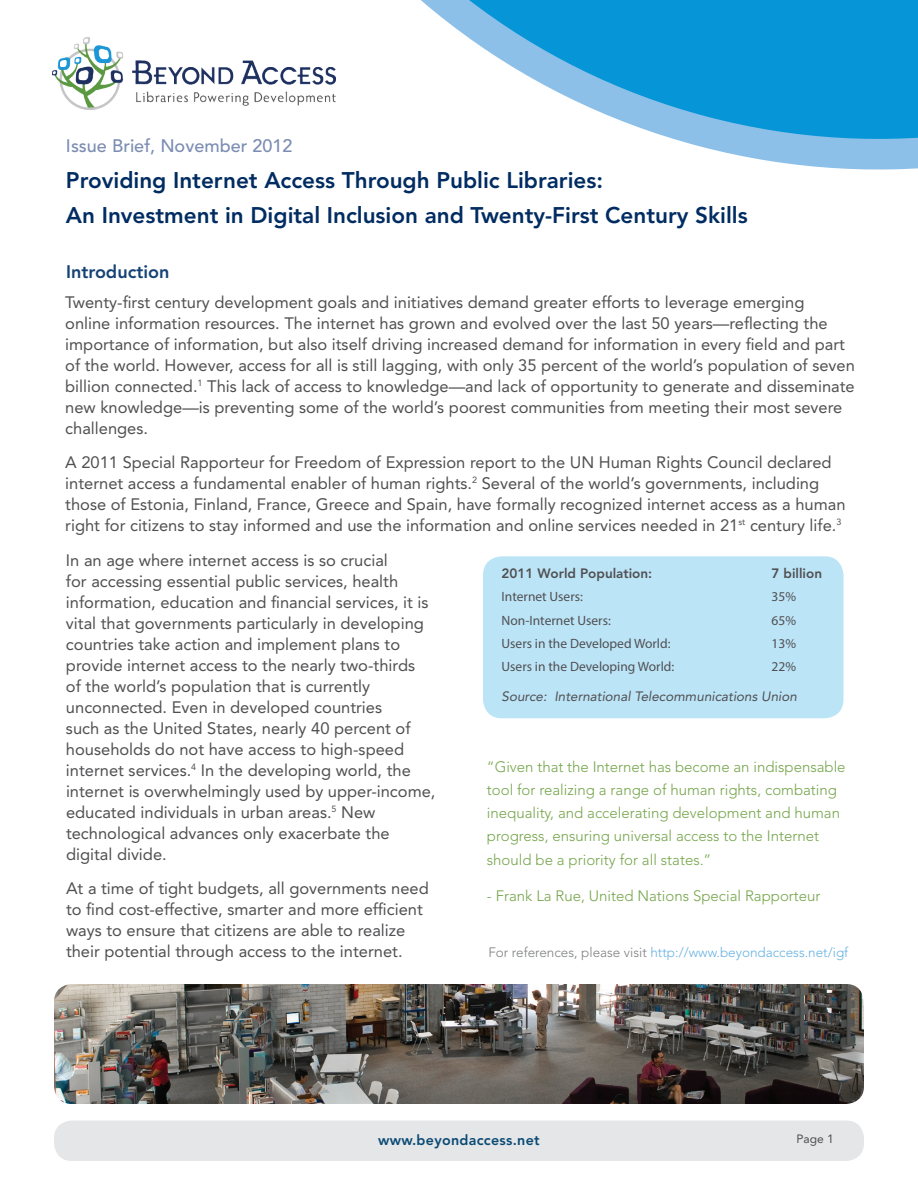
<style>
.page{position:relative;width:918px;height:1188px;background:#fff}
.page>*{position:absolute;margin:0;border:0;box-sizing:border-box;transform-origin:0 0}
.t1{font:800 22.5px/34.5px "Avenir LT Std";color:#002c62}
.t2{font:500 18px "Avenir LT Std";color:#7c8db3}
.t3{font:800 18px "Avenir LT Std";color:#154275}
.t4{font:16.5px/21px "Avenir LT Std";color:#505052}
.t5{font:300 15px/23.2px "Avenir LT Std";color:#74a44a}
.t6{font:800 14.25px "Avenir LT Std";letter-spacing:.02em;color:#0a4a74}
.t7{font:13.5px "Myriad Pro";color:#505052}
.t8{font:300 13.5px "Avenir LT Std";color:#66b2e2}
.t9{font:italic 13.5px "Avenir LT Std";color:#505052}
.t10{font:800 13.5px "Avenir LT Std";color:#505052}
.t11{font:12px "Avenir LT Std";color:#505052}
.s1{color:#7d7f82}
</style>
<div class="page">
<div style="left:54px;top:1120px;width:810px;height:41px;background:#e5e6e8;border-radius:18px"></div>
<svg style="left:421px;top:0;width:497px;height:170px"></svg>
<img style="left:52px;top:38px;width:284px;height:72px">
<div style="left:483px;top:556px;width:360px;height:162px;background:#bce4f7;border-radius:19px"></div>
<img style="left:54px;top:984px;width:810px;height:120px">
<p class="t2" style="left:66px;top:136px;width:228px">Issue Brief, November 2012</p>
<h1 class="t1" style="left:66px;top:163px;width:683px">Providing Internet Access Through Public Libraries:<br>An Investment in Digital Inclusion and Twenty-First Century Skills</h1>
<p class="t3" style="left:66px;top:261px;width:105px">Introduction</p>
<p class="t4" style="left:65px;top:292px;width:791px">Twenty-first century development goals and initiatives demand greater efforts to leverage emerging<br>online information resources. The internet has grown and evolved over the last 50 years—reflecting the importance of information, but also itself driving increased demand for information in every field and part of the world. However, access for all is still lagging, with only 35 percent of the world’s population of seven billion connected.<sup>1</sup> This lack of access to knowledge—and lack of opportunity to generate and disseminate new knowledge—is preventing some of the world’s poorest communities from meeting their most severe challenges.</p>
<p class="t4" style="left:65px;top:452px;width:782px">A 2011 Special Rapporteur for Freedom of Expression report to the UN Human Rights Council declared internet access a fundamental enabler of human rights.<sup>2</sup> Several of the world’s governments, including those of Estonia, Finland, France, Greece and Spain, have formally recognized internet access as a human right for citizens to stay informed and use the information and online services needed in 21<sup>st</sup> century life.<sup>3</sup></p>
<p class="t4" style="left:66px;top:550px;width:371px">In an age where internet access is so crucial<br>for accessing essential public services, health information, education and financial services, it is vital that governments particularly in developing countries take action and implement plans to provide internet access to the nearly two-thirds<br>of the world’s population that is currently unconnected. Even in developed countries<br>such as the United States, nearly 40 percent of households do not have access to high-speed internet services.<sup>4</sup> In the developing world, the internet is overwhelmingly used by upper-income, educated individuals in urban areas.<sup>5</sup> New technological advances only exacerbate the digital divide.</p>
<p class="t4" style="left:66px;top:878px;width:364px">At a time of tight budgets, all governments need to find cost-effective, smarter and more efficient ways to ensure that citizens are able to realize their potential through access to the internet.</p>
<p class="t10" style="left:502px;top:566px;width:152px">2011 World Population:</p>
<p class="t10" style="left:772px;top:566px;width:52px">7 billion</p>
<p class="t7" style="left:502px;top:589px;width:83px">Internet Users:</p>
<p class="t7" style="left:772px;top:589px;width:26px">35%</p>
<p class="t7" style="left:502px;top:612px;width:111px">Non-Internet Users:</p>
<p class="t7" style="left:772px;top:612px;width:26px">65%</p>
<p class="t7" style="left:502px;top:635px;width:170px">Users in the Developed World:</p>
<p class="t7" style="left:772px;top:635px;width:26px">13%</p>
<p class="t7" style="left:502px;top:658px;width:174px">Users in the Developing World:</p>
<p class="t7" style="left:772px;top:658px;width:26px">22%</p>
<p class="t9" style="left:502px;top:689px;width:297px">Source: International Telecommunications Union</p>
<p class="t5" style="left:487px;top:755px;width:360px">“Given that the Internet has become an indispensable tool for realizing a range of human rights, combating inequality, and accelerating development and human progress, ensuring universal access to the Internet should be a priority for all states.”</p>
<p class="t5" style="left:487px;top:885px;width:335px">- Frank La Rue, United Nations Special Rapporteur</p>
<p class="t8" style="left:488px;top:944px;width:361px"><span class="s1">For references, please visit</span> http://www.beyondaccess.net/igf</p>
<p class="t6" style="left:378px;top:1131px;width:163px">www.beyondaccess.net</p>
<p class="t11" style="left:796px;top:1132px;width:39px">Page 1</p>
</div>
